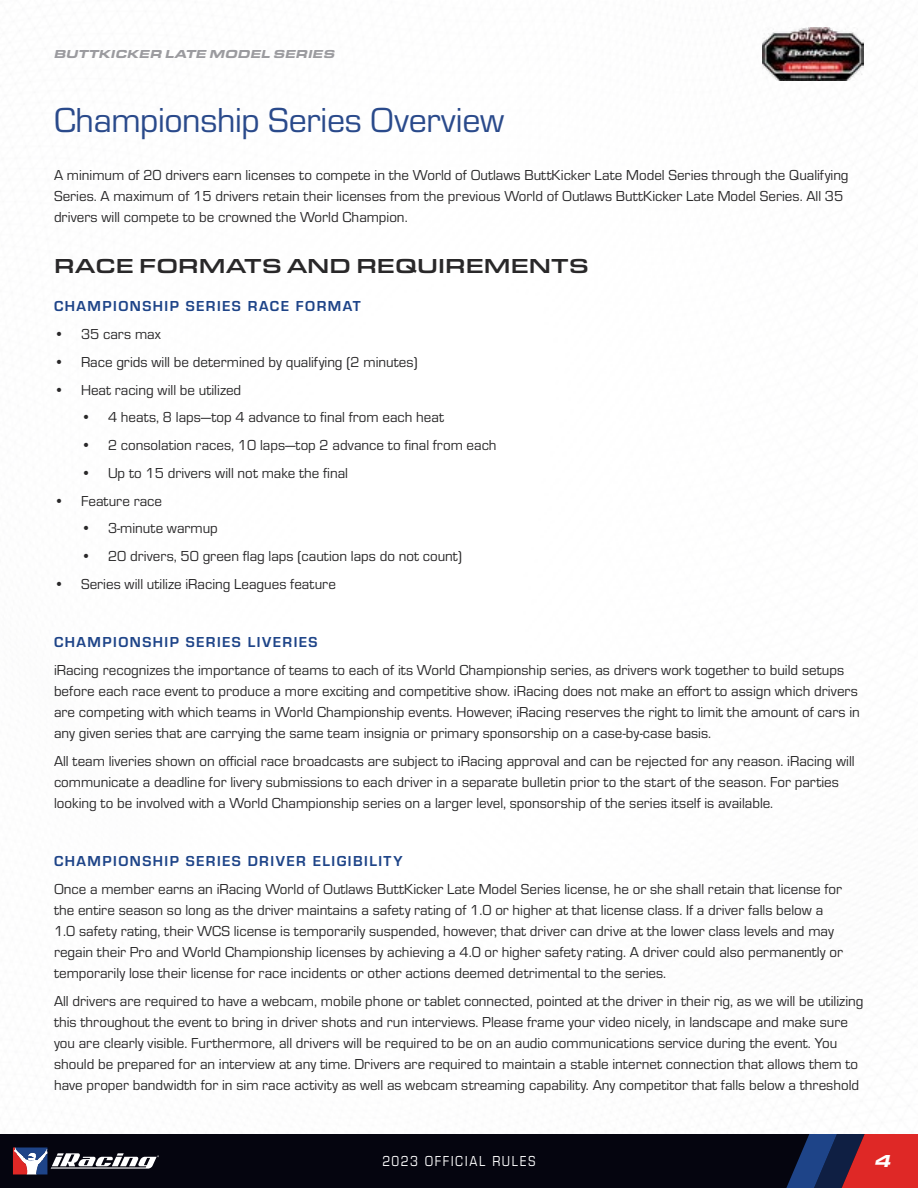
<style>
.page{position:relative;width:918px;height:1188px;background:#fff}
.page>*{position:absolute;margin:0;border:0;box-sizing:border-box;transform-origin:0 0}
.t1{font:36px "Eurostile";letter-spacing:-.01em;color:#2a4a8b}
.t2{font:500 21px "Eurostile Ext";color:#292829}
.t3{font:italic 900 18px "Eurostile Ext";color:#fff}
.t4{font:15px/21px "Eurostile";color:#292829}
.t5{font:700 15px "Eurostile";letter-spacing:.1em;color:#1e4488}
.t6{font:15px "Eurostile Con";letter-spacing:.1em;color:#fff}
.t7{font:italic 900 12px "Eurostile Ext";color:#9b9b9f}
</style>
<div class="page">
<img style="left:762px;top:27px;width:102px;height:54px">
<div style="left:0;top:1134px;width:918px;height:54px;background:#05050f"></div>
<svg style="left:786px;top:1134px;width:132px;height:54px;background:#77283e"></svg>
<svg style="left:13px;top:1148px;width:146px;height:26px"></svg>
<p class="t7" style="left:54px;top:45px;width:283px">BUTTKICKER LATE MODEL SERIES</p>
<h1 class="t1" style="left:54px;top:96px;width:452px">Championship Series Overview</h1>
<p class="t4" style="left:54px;top:164px;width:796px">A minimum of 20 drivers earn licenses to compete in the World of Outlaws ButtKicker Late Model Series through the Qualifying<br>Series. A maximum of 15 drivers retain their licenses from the previous World of Outlaws ButtKicker Late Model Series. All 35 drivers will compete to be crowned the World Champion.</p>
<h2 class="t2" style="left:54px;top:251px;width:536px">RACE FORMATS AND REQUIREMENTS</h2>
<p class="t5" style="left:54px;top:296px;width:308px">CHAMPIONSHIP SERIES RACE FORMAT</p>
<p class="t4" style="left:54px;top:323px;width:109px">• 35 cars max</p>
<p class="t4" style="left:54px;top:351px;width:365px">• Race grids will be determined by qualifying (2 minutes)</p>
<p class="t4" style="left:54px;top:378px;width:189px">• Heat racing will be utilized</p>
<p class="t4" style="left:81px;top:406px;width:365px">• 4 heats, 8 laps—top 4 advance to final from each heat</p>
<p class="t4" style="left:81px;top:434px;width:417px">• 2 consolation races, 10 laps—top 2 advance to final from each</p>
<p class="t4" style="left:81px;top:462px;width:269px">• Up to 15 drivers will not make the final</p>
<p class="t4" style="left:54px;top:489px;width:110px">• Feature race</p>
<p class="t4" style="left:81px;top:517px;width:138px">• 3-minute warmup</p>
<p class="t4" style="left:81px;top:545px;width:382px">• 20 drivers, 50 green flag laps (caution laps do not count)</p>
<p class="t4" style="left:54px;top:573px;width:283px">• Series will utilize iRacing Leagues feature</p>
<p class="t5" style="left:54px;top:632px;width:265px">CHAMPIONSHIP SERIES LIVERIES</p>
<p class="t4" style="left:54px;top:659px;width:807px">iRacing recognizes the importance of teams to each of its World Championship series, as drivers work together to build setups before each race event to produce a more exciting and competitive show. iRacing does not make an effort to assign which drivers are competing with which teams in World Championship events. However, iRacing reserves the right to limit the amount of cars in any given series that are carrying the same team insignia or primary sponsorship on a case-by-case basis.</p>
<p class="t4" style="left:54px;top:750px;width:802px">All team liveries shown on official race broadcasts are subject to iRacing approval and can be rejected for any reason. iRacing will communicate a deadline for livery submissions to each driver in a separate bulletin prior to the start of the season. For parties looking to be involved with a World Championship series on a larger level, sponsorship of the series itself is available.</p>
<p class="t5" style="left:54px;top:851px;width:350px">CHAMPIONSHIP SERIES DRIVER ELIGIBILITY</p>
<p class="t4" style="left:54px;top:878px;width:790px">Once a member earns an iRacing World of Outlaws ButtKicker Late Model Series license, he or she shall retain that license for the entire season so long as the driver maintains a safety rating of 1.0 or higher at that license class. If a driver falls below a 1.0 safety rating, their WCS license is temporarily suspended, however, that driver can drive at the lower class levels and may regain their Pro and World Championship licenses by achieving a 4.0 or higher safety rating. A driver could also permanently or temporarily lose their license for race incidents or other actions deemed detrimental to the series.</p>
<p class="t4" style="left:54px;top:990px;width:811px">All drivers are required to have a webcam, mobile phone or tablet connected, pointed at the driver in their rig, as we will be utilizing this throughout the event to bring in driver shots and run interviews. Please frame your video nicely, in landscape and make sure you are clearly visible. Furthermore, all drivers will be required to be on an audio communications service during the event. You should be prepared for an interview at any time. Drivers are required to maintain a stable internet connection that allows them to have proper bandwidth for in sim race activity as well as webcam streaming capability. Any competitor that falls below a threshold</p>
<p class="t6" style="left:382px;top:1151px;width:155px">2023 OFFICIAL RULES</p>
<p class="t3" style="left:875px;top:1147px;width:19px">4</p>
</div>
